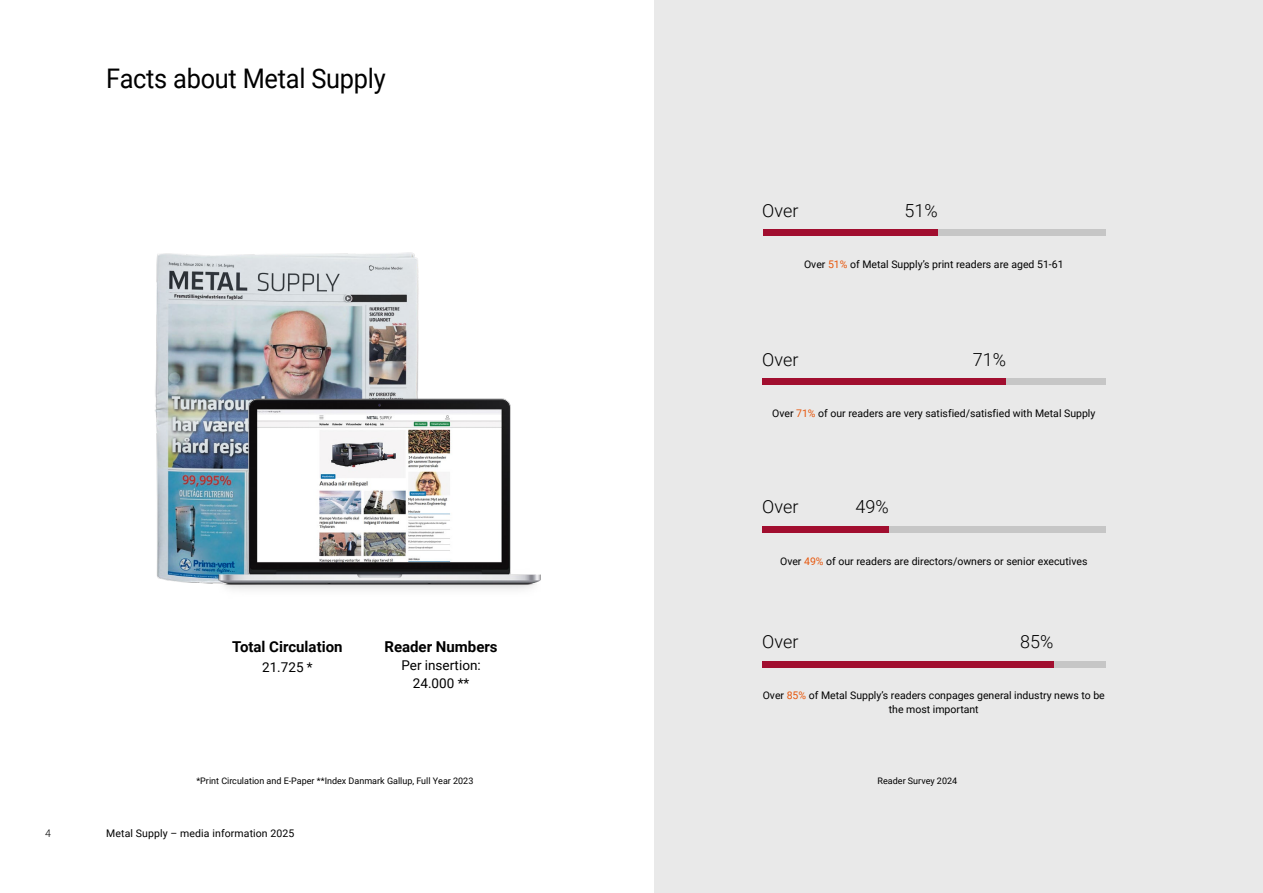
<style>
.page{position:relative;width:1263px;height:893px;background:#fff}
.page>*{position:absolute;margin:0;border:0;box-sizing:border-box;transform-origin:0 0}
.t1{font:27px "Roboto";letter-spacing:-.01em;color:#000;scale:.94 1}
.t2{font:300 18px "Roboto";color:#000}
.t3{font:700 15px "Roboto";color:#000}
.t4{font:13.5px/18px "Roboto";color:#000;text-align:center}
.t5{font:10.5px/13.5px "Roboto";color:#000;text-align:center}
.t6{font:300 10.5px "Roboto";color:#000}
.t7{font:9px "Roboto";color:#000}
.s1{color:#e7580e}
</style>
<div class="page">
<div style="left:655px;top:0;width:608px;height:893px;background:#e9e9e9"></div>
<div style="left:932px;top:230px;width:173px;height:6px;background:#c6c6c6"></div>
<div style="left:763px;top:230px;width:174px;height:6px;background:#a10e2f"></div>
<div style="left:889px;top:526px;width:216px;height:7px;background:#c6c6c6"></div>
<div style="left:762px;top:526px;width:126px;height:7px;background:#a10e2f"></div>
<div style="left:1047px;top:661px;width:58px;height:6px;background:#c6c6c6"></div>
<div style="left:762px;top:661px;width:292px;height:6px;background:#a10e2f"></div>
<div style="left:1006px;top:379px;width:99px;height:6px;background:#c6c6c6"></div>
<div style="left:763px;top:379px;width:243px;height:6px;background:#a10e2f"></div>
<img style="left:155px;top:252px;width:264px;height:332px">
<img style="left:210px;top:357px;width:331px;height:233px">
<h1 class="t1" style="left:106px;top:59px;width:299px">Facts about Metal Supply</h1>
<h3 class="t3" style="left:232px;top:637px;width:112px">Total Circulation</h3>
<p class="t4" style="left:262px;top:658px;width:52px">21.725 *</p>
<h3 class="t3" style="left:384px;top:637px;width:115px">Reader Numbers</h3>
<p class="t4" style="left:401px;top:656px;width:81px">Per insertion:<br>24.000 **</p>
<p class="t7" style="left:196px;top:774px;width:279px">*Print Circulation and E-Paper **Index Danmark Gallup, Full Year 2023</p>
<p class="t6" style="left:45px;top:826px;width:7px">4</p>
<p class="t5" style="left:106px;top:826px;width:190px">Metal Supply – media information 2025</p>
<h2 class="t2" style="left:762px;top:198px;width:38px">Over</h2>
<h2 class="t2" style="left:904px;top:198px;width:35px">51%</h2>
<p class="t5" style="left:804px;top:257px;width:261px">Over <span class="s1">51%</span> of Metal Supply’s print readers are aged 51-61</p>
<h2 class="t2" style="left:762px;top:347px;width:38px">Over</h2>
<h2 class="t2" style="left:973px;top:347px;width:35px">71%</h2>
<p class="t5" style="left:772px;top:406px;width:325px">Over <span class="s1">71%</span> of our readers are very satisfied/satisfied with Metal Supply</p>
<h2 class="t2" style="left:762px;top:494px;width:38px">Over</h2>
<h2 class="t2" style="left:855px;top:494px;width:35px">49%</h2>
<p class="t5" style="left:780px;top:554px;width:309px">Over <span class="s1">49%</span> of our readers are directors/owners or senior executives</p>
<h2 class="t2" style="left:762px;top:629px;width:38px">Over</h2>
<h2 class="t2" style="left:1020px;top:629px;width:35px">85%</h2>
<p class="t5" style="left:763px;top:688px;width:344px">Over <span class="s1">85%</span> of Metal Supply’s readers conpages general industry news to be the most important</p>
<p class="t7" style="left:878px;top:774px;width:81px">Reader Survey 2024</p>
</div>
